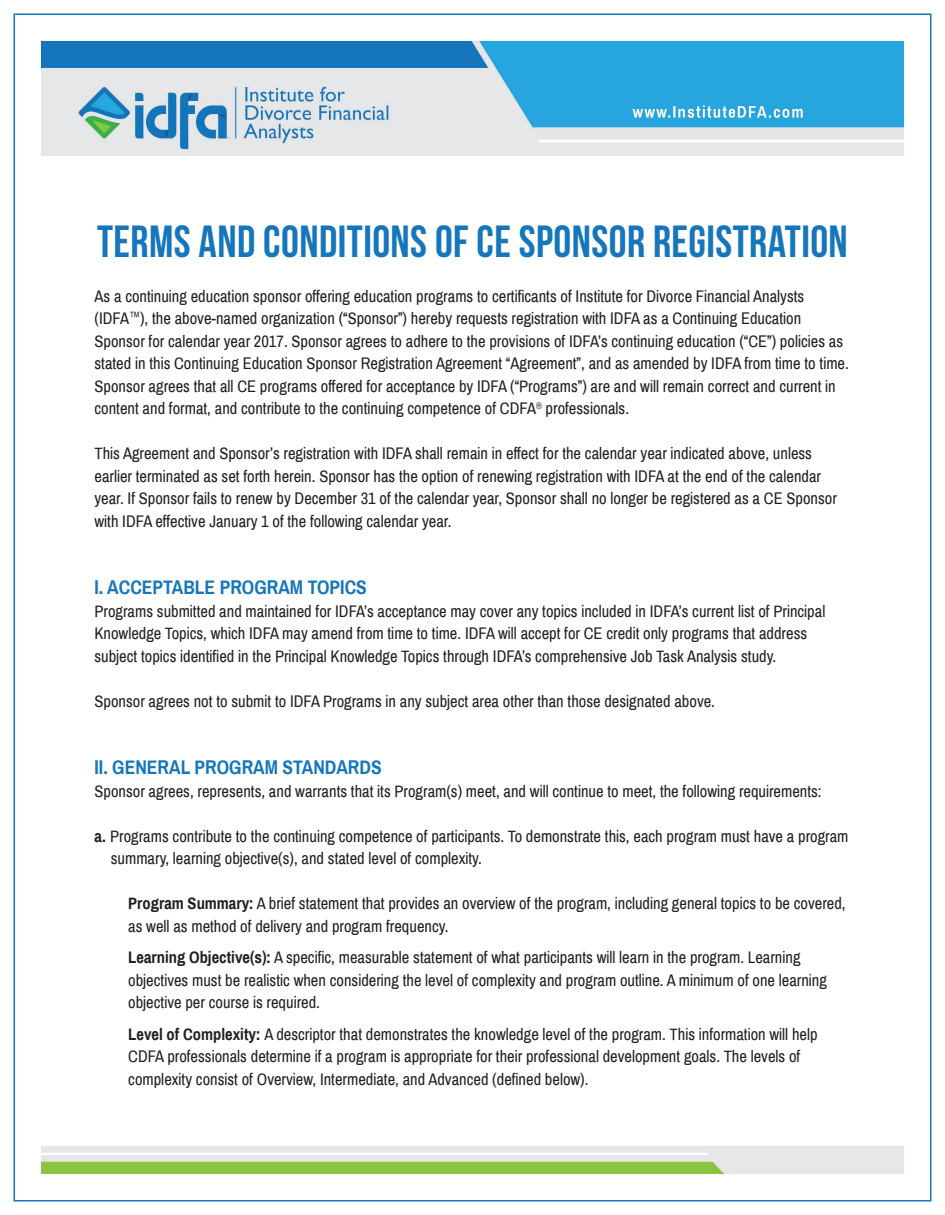
<style>
.page{position:relative;width:945px;height:1215px;background:#fff}
.page>*{position:absolute;margin:0;border:0;box-sizing:border-box;transform-origin:0 0}
.t1{font:45px "Bebas Neue";letter-spacing:.01em;color:#1676bb}
.t2{font:700 19.5px "Archivo Narrow";color:#1676bb}
.t3{font:16.5px/22.5px "Archivo Narrow";color:#231f20}
.s1{font-weight:700}
</style>
<div class="page">
<img style="left:40px;top:40px;width:865px;height:1135px">
<p class="t1" style="left:97px;top:217px;width:752px">TERMS AND CONDITIONS OF CE SPONSOR REGISTRATION</p>
<p class="t3" style="left:94px;top:285px;width:756px">As a continuing education sponsor offering education programs to certificants of Institute for Divorce Financial Analysts (IDFA<sup>™</sup>), the above-named organization (“Sponsor”) hereby requests registration with IDFA as a Continuing Education Sponsor for calendar year 2017. Sponsor agrees to adhere to the provisions of IDFA’s continuing education (“CE”) policies as stated in this Continuing Education Sponsor Registration Agreement “Agreement”, and as amended by IDFA from time to time.<br>Sponsor agrees that all CE programs offered for acceptance by IDFA (“Programs”) are and will remain correct and current in content and format, and contribute to the continuing competence of CDFA<sup>®</sup> professionals.</p>
<p class="t3" style="left:94px;top:443px;width:744px">This Agreement and Sponsor’s registration with IDFA shall remain in effect for the calendar year indicated above, unless earlier terminated as set forth herein. Sponsor has the option of renewing registration with IDFA at the end of the calendar year. If Sponsor fails to renew by December 31 of the calendar year, Sponsor shall no longer be registered as a CE Sponsor with IDFA effective January 1 of the following calendar year.</p>
<p class="t2" style="left:94px;top:576px;width:274px">I. ACCEPTABLE PROGRAM TOPICS</p>
<p class="t3" style="left:94px;top:600px;width:732px">Programs submitted and maintained for IDFA’s acceptance may cover any topics included in IDFA’s current list of Principal<br>Knowledge Topics, which IDFA may amend from time to time. IDFA will accept for CE credit only programs that address subject topics identified in the Principal Knowledge Topics through IDFA’s comprehensive Job Task Analysis study.</p>
<p class="t3" style="left:94px;top:690px;width:622px">Sponsor agrees not to submit to IDFA Programs in any subject area other than those designated above.</p>
<p class="t2" style="left:94px;top:756px;width:289px">II. GENERAL PROGRAM STANDARDS</p>
<p class="t3" style="left:94px;top:780px;width:729px">Sponsor agrees, represents, and warrants that its Program(s) meet, and will continue to meet, the following requirements:</p>
<p class="t3" style="left:94px;top:825px;width:756px"><span class="s1">a.</span> Programs contribute to the continuing competence of participants. To demonstrate this, each program must have a program</p>
<p class="t3" style="left:111px;top:848px;width:373px">summary, learning objective(s), and stated level of complexity.</p>
<p class="t3" style="left:128px;top:893px;width:719px"><span class="s1">Program Summary:</span> A brief statement that provides an overview of the program, including general topics to be covered, as well as method of delivery and program frequency.</p>
<p class="t3" style="left:128px;top:947px;width:700px"><span class="s1">Learning Objective(s):</span> A specific, measurable statement of what participants will learn in the program. Learning objectives must be realistic when considering the level of complexity and program outline. A minimum of one learning objective per course is required.</p>
<p class="t3" style="left:128px;top:1023px;width:691px"><span class="s1">Level of Complexity:</span> A descriptor that demonstrates the knowledge level of the program. This information will help<br>CDFA professionals determine if a program is appropriate for their professional development goals. The levels of complexity consist of Overview, Intermediate, and Advanced (defined below).</p>
</div>
